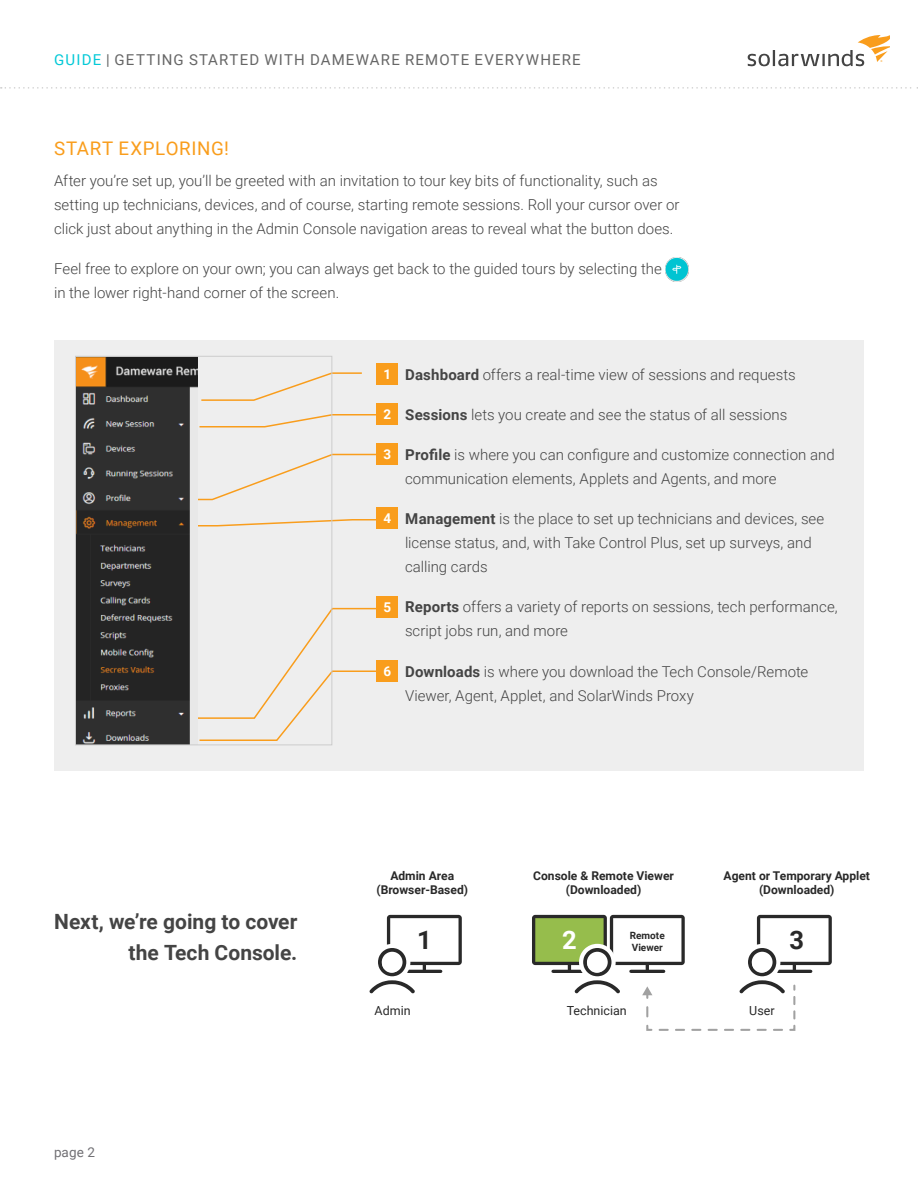
<style>
.page{position:relative;width:918px;height:1188px;background:#fff}
.page>*{position:absolute;margin:0;border:0;box-sizing:border-box;transform-origin:0 0}
.t1{font:700 25.5px "Roboto";color:#292929}
.t2{font:700 25.5px "Roboto";color:#fff}
.Body_Copy{font:700 21px/31.5px "Roboto";color:#444;text-align:right}
.Section_Headline{font:18.75px "Roboto";letter-spacing:.035em;color:#f99d1c}
.Numbered_List_-_Blan{font:300 15px/24px "Roboto";color:#444}
.Body_Copy-2{font:300 15px/24px "Roboto";color:#444}
.t3{font:15px "Roboto";letter-spacing:.075em;color:#666}
.Body_Copy-3{font:700 13.5px "Roboto";color:#fff}
.t4{font:13.5px "Roboto";color:#717074}
.t5{font:12.45px "Roboto";color:#292929}
.t6{font:700 12.15px/14.5px "Roboto";color:#292929;text-align:center}
.t7{font:700 10.05px "Roboto";color:#292929}
.s1{color:#04c9d7}
.s2{font-weight:700}
</style>
<div class="page">
<svg style="left:748px;top:35px;width:142px;height:31px"></svg>
<div style="left:55px;top:340px;width:809px;height:431px;background:#eee"></div>
<img style="left:666px;top:258px;width:23px;height:23px">
<svg style="left:369px;top:915px;width:93px;height:79px"></svg>
<div style="left:382px;top:954px;width:19px;height:19px;background:#fff;border-radius:50%"></div>
<svg style="left:532px;top:915px;width:300px;height:116px"></svg>
<div style="left:587px;top:954px;width:19px;height:19px;background:#fff;border-radius:50%"></div>
<div style="left:376px;top:363px;width:22px;height:22px;background:#f99d1c"></div>
<div style="left:376px;top:403px;width:22px;height:22px;background:#f99d1c"></div>
<div style="left:376px;top:443px;width:22px;height:22px;background:#f99d1c"></div>
<div style="left:376px;top:508px;width:22px;height:21px;background:#f99d1c"></div>
<div style="left:376px;top:596px;width:22px;height:21px;background:#f99d1c"></div>
<div style="left:376px;top:660px;width:22px;height:22px;background:#f99d1c"></div>
<svg style="left:201px;top:372px;width:161px;height:30px"></svg>
<svg style="left:199px;top:413px;width:177px;height:15px"></svg>
<svg style="left:198px;top:453px;width:178px;height:48px"></svg>
<svg style="left:198px;top:518px;width:178px;height:9px"></svg>
<svg style="left:198px;top:607px;width:180px;height:135px"></svg>
<img style="left:77px;top:358px;width:121px;height:385px">
<div style="left:75px;top:356px;width:257px;height:389px;border:1px solid #ccc"></div>
<svg style="left:1px;top:87px;width:917px;height:2px"></svg>
<p class="t3" style="left:54px;top:49px;width:528px"><span class="s1">GUIDE</span> | GETTING STARTED WITH DAMEWARE REMOTE EVERYWHERE</p>
<p class="Section_Headline" style="left:54px;top:135px;width:176px">START EXPLORING!</p>
<p class="Body_Copy-2" style="left:54px;top:168px;width:627px">After you’re set up, you’ll be greeted with an invitation to tour key bits of functionality, such as setting up technicians, devices, and of course, starting remote sessions. Roll your cursor over or click just about anything in the Admin Console navigation areas to reveal what the button does.</p>
<p class="Body_Copy-2" style="left:54px;top:256px;width:609px">Feel free to explore on your own; you can always get back to the guided tours by selecting the in the lower right-hand corner of the screen.</p>
<p class="Body_Copy" style="left:54px;top:905px;width:245px">Next, we’re going to cover the Tech Console.</p>
<p class="t4" style="left:54px;top:1143px;width:42px">page 2</p>
<p class="Body_Copy-3" style="left:383px;top:365px;width:9px">1</p>
<p class="Numbered_List_-_Blan" style="left:405px;top:362px;width:392px"><span class="s2">Dashboard</span> offers a real-time view of sessions and requests</p>
<p class="Body_Copy-3" style="left:383px;top:405px;width:9px">2</p>
<p class="Numbered_List_-_Blan" style="left:405px;top:402px;width:383px"><span class="s2">Sessions</span> lets you create and see the status of all sessions</p>
<p class="Body_Copy-3" style="left:383px;top:445px;width:9px">3</p>
<p class="Numbered_List_-_Blan" style="left:405px;top:442px;width:431px"><span class="s2">Profile</span> is where you can configure and customize connection and communication elements, Applets and Agents, and more</p>
<p class="Body_Copy-3" style="left:383px;top:509px;width:9px">4</p>
<p class="Numbered_List_-_Blan" style="left:405px;top:506px;width:421px"><span class="s2">Management</span> is the place to set up technicians and devices, see license status, and, with Take Control Plus, set up surveys, and calling cards</p>
<p class="Body_Copy-3" style="left:383px;top:597px;width:9px">5</p>
<p class="Numbered_List_-_Blan" style="left:405px;top:595px;width:434px"><span class="s2">Reports</span> offers a variety of reports on sessions, tech performance, script jobs run, and more</p>
<p class="Body_Copy-3" style="left:383px;top:662px;width:9px">6</p>
<p class="Numbered_List_-_Blan" style="left:405px;top:659px;width:405px"><span class="s2">Downloads</span> is where you download the Tech Console/Remote<br>Viewer, Agent, Applet, and SolarWinds Proxy</p>
<p class="t6" style="left:376px;top:867px;width:93px">Admin Area (Browser-Based)</p>
<p class="t1" style="left:417px;top:922px;width:16px">1</p>
<p class="t6" style="left:533px;top:867px;width:142px">Console &amp; Remote Viewer (Downloaded)</p>
<p class="t7" style="left:630px;top:928px;width:36px">Remote</p>
<p class="t2" style="left:562px;top:922px;width:16px">2</p>
<p class="t7" style="left:632px;top:940px;width:33px">Viewer</p>
<p class="t6" style="left:724px;top:867px;width:148px">Agent or Temporary Applet (Downloaded)</p>
<p class="t1" style="left:790px;top:922px;width:16px">3</p>
<p class="t5" style="left:375px;top:1002px;width:38px">Admin</p>
<p class="t5" style="left:567px;top:1002px;width:62px">Technician</p>
<p class="t5" style="left:749px;top:1002px;width:27px">User</p>
</div>
